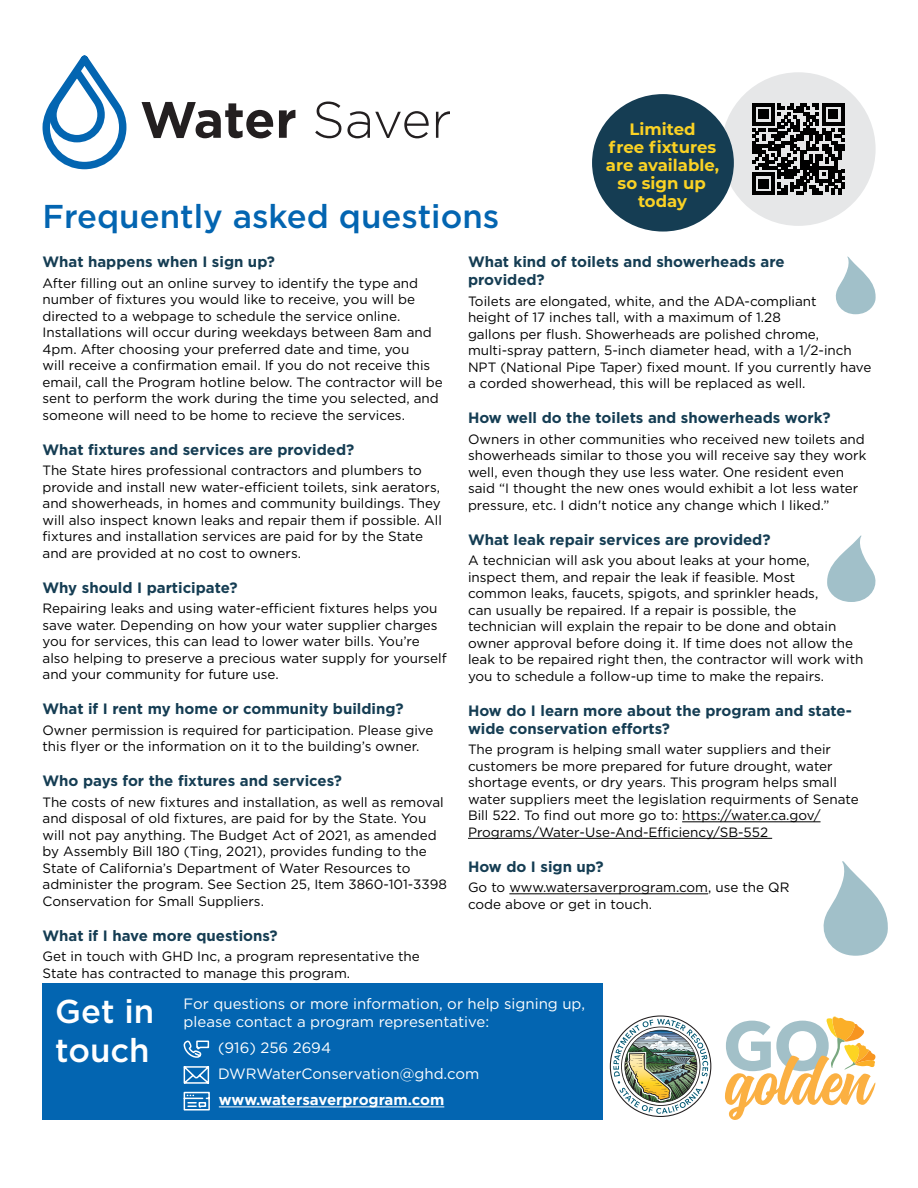
<style>
.page{position:relative;width:918px;height:1188px;background:#fff}
.page>*{position:absolute;margin:0;border:0;box-sizing:border-box;transform-origin:0 0}
.t1{font:500 33px "Gotham";color:#0365b1}
.t2{font:500 33px/39px "Gotham";color:#fff}
.t3{font:700 16.5px/18px "Montserrat";color:#fbd224;text-align:center}
.t4{font:700 15px/18px "Gotham";color:#153d53}
.t5{font:15px/18px "Gotham";color:#fff}
.t6{font:700 15px "Gotham";letter-spacing:-.005em;color:#fff}
.t7{font:13.5px/16.5px "Gotham";color:#000}
</style>
<div class="page">
<div style="left:721px;top:72px;width:155px;height:154px;background:#e6e7e8;border-radius:50%"></div>
<svg style="left:752px;top:103px;width:92px;height:92px"></svg>
<hr style="left:682px;top:821px;width:139px;height:1px;background:#000">
<hr style="left:468px;top:838px;width:304px;height:1px;background:#000">
<hr style="left:509px;top:893px;width:199px;height:1px;background:#000">
<svg style="left:725px;top:1016px;width:150px;height:104px"></svg>
<img style="left:610px;top:1015px;width:102px;height:102px">
<svg style="left:43px;top:55px;width:84px;height:114px"></svg>
<svg style="left:142px;top:102px;width:131px;height:36px"></svg>
<svg style="left:279px;top:110px;width:16px;height:28px"></svg>
<svg style="left:315px;top:102px;width:26px;height:36px"></svg>
<svg style="left:347px;top:111px;width:82px;height:27px"></svg>
<svg style="left:436px;top:111px;width:14px;height:27px"></svg>
<svg style="left:827px;top:535px;width:49px;height:67px"></svg>
<svg style="left:823px;top:861px;width:65px;height:95px"></svg>
<svg style="left:835px;top:256px;width:41px;height:58px"></svg>
<div style="left:171px;top:984px;width:431px;height:136px;background:#0365b1"></div>
<hr style="left:219px;top:1107px;width:225px;height:1px;background:#fff">
<svg style="left:183px;top:1040px;width:27px;height:18px"></svg>
<svg style="left:183px;top:1066px;width:27px;height:18px"></svg>
<svg style="left:183px;top:1091px;width:27px;height:20px"></svg>
<div style="left:43px;top:984px;width:128px;height:136px;background:#0365b1"></div>
<div style="left:592px;top:94px;width:142px;height:138px;background:#153d53;border-radius:50%"></div>
<p class="t3" style="left:606px;top:119px;width:115px">Limited<br>free fixtures are available, so sign up today</p>
<h1 class="t1" style="left:43px;top:195px;width:458px">Frequently asked questions</h1>
<p class="t4" style="left:43px;top:253px;width:234px">What happens when I sign up?</p>
<p class="t7" style="left:43px;top:275px;width:402px">After filling out an online survey to identify the type and number of fixtures you would like to receive, you will be directed to a webpage to schedule the service online.<br>Installations will occur during weekdays between 8am and 4pm. After choosing your preferred date and time, you<br>will receive a confirmation email. If you do not receive this email, call the Program hotline below. The contractor will be sent to perform the work during the time you selected, and someone will need to be home to recieve the services.</p>
<p class="t4" style="left:43px;top:440px;width:313px">What fixtures and services are provided?</p>
<p class="t7" style="left:43px;top:462px;width:401px">The State hires professional contractors and plumbers to provide and install new water-efficient toilets, sink aerators, and showerheads, in homes and community buildings. They will also inspect known leaks and repair them if possible. All fixtures and installation services are paid for by the State and are provided at no cost to owners.</p>
<p class="t4" style="left:43px;top:578px;width:196px">Why should I participate?</p>
<p class="t7" style="left:43px;top:600px;width:406px">Repairing leaks and using water-efficient fixtures helps you save water. Depending on how your water supplier charges you for services, this can lead to lower water bills. You’re also helping to preserve a precious water supply for yourself and your community for future use.</p>
<p class="t4" style="left:43px;top:700px;width:363px">What if I rent my home or community building?</p>
<p class="t7" style="left:43px;top:722px;width:392px">Owner permission is required for participation. Please give this flyer or the information on it to the building’s owner.</p>
<p class="t4" style="left:43px;top:772px;width:301px">Who pays for the fixtures and services?</p>
<p class="t7" style="left:43px;top:794px;width:406px">The costs of new fixtures and installation, as well as removal and disposal of old fixtures, are paid for by the State. You will not pay anything. The Budget Act of 2021, as amended by Assembly Bill 180 (Ting, 2021), provides funding to the State of California’s Department of Water Resources to administer the program. See Section 25, Item 3860-101-3398<br>Conservation for Small Suppliers.</p>
<p class="t4" style="left:43px;top:926px;width:237px">What if I have more questions?</p>
<p class="t7" style="left:43px;top:948px;width:379px">Get in touch with GHD Inc, a program representative the<br>State has contracted to manage this program.</p>
<p class="t4" style="left:468px;top:253px;width:318px">What kind of toilets and showerheads are provided?</p>
<p class="t7" style="left:468px;top:293px;width:405px">Toilets are elongated, white, and the ADA-compliant<br>height of 17 inches tall, with a maximum of 1.28<br>gallons per flush. Showerheads are polished chrome, multi-spray pattern, 5-inch diameter head, with a 1/2-inch NPT (National Pipe Taper) fixed mount. If you currently have a corded showerhead, this will be replaced as well.</p>
<p class="t4" style="left:468px;top:409px;width:364px">How well do the toilets and showerheads work?</p>
<p class="t7" style="left:468px;top:431px;width:400px">Owners in other communities who received new toilets and showerheads similar to those you will receive say they work well, even though they use less water. One resident even said “I thought the new ones would exhibit a lot less water pressure, etc. I didn't notice any change which I liked.”</p>
<p class="t4" style="left:468px;top:530px;width:304px">What leak repair services are provided?</p>
<p class="t7" style="left:468px;top:552px;width:397px">A technician will ask you about leaks at your home,<br>inspect them, and repair the leak if feasible. Most<br>common leaks, faucets, spigots, and sprinkler heads,<br>can usually be repaired. If a repair is possible, the technician will explain the repair to be done and obtain owner approval before doing it. If time does not allow the leak to be repaired right then, the contractor will work with you to schedule a follow-up time to make the repairs.</p>
<p class="t4" style="left:468px;top:701px;width:385px">How do I learn more about the program and state&shy;wide conservation efforts?</p>
<p class="t7" style="left:468px;top:741px;width:392px">The program is helping small water suppliers and their customers be more prepared for future drought, water shortage events, or dry years. This program helps small water suppliers meet the legislation requirments of Senate Bill 522. To find out more go to: https://water.ca.gov/ Programs/Water-Use-And-Efficiency/SB-552</p>
<p class="t4" style="left:468px;top:857px;width:137px">How do I sign up?</p>
<p class="t7" style="left:468px;top:879px;width:323px">Go to www.watersaverprogram.com, use the QR code above or get in touch.</p>
<h1 class="t2" style="left:55px;top:991px;width:101px">Get in touch</h1>
<p class="t5" style="left:184px;top:994px;width:403px">For questions or more information, or help signing up, please contact a program representative:</p>
<p class="t5" style="left:218px;top:1034px;width:263px;line-height:26.2px">(916) 256 2694<br>DWRWaterConservation@ghd.com</p>
<p class="t6" style="left:219px;top:1090px;width:227px">www.watersaverprogram.com</p>
</div>
